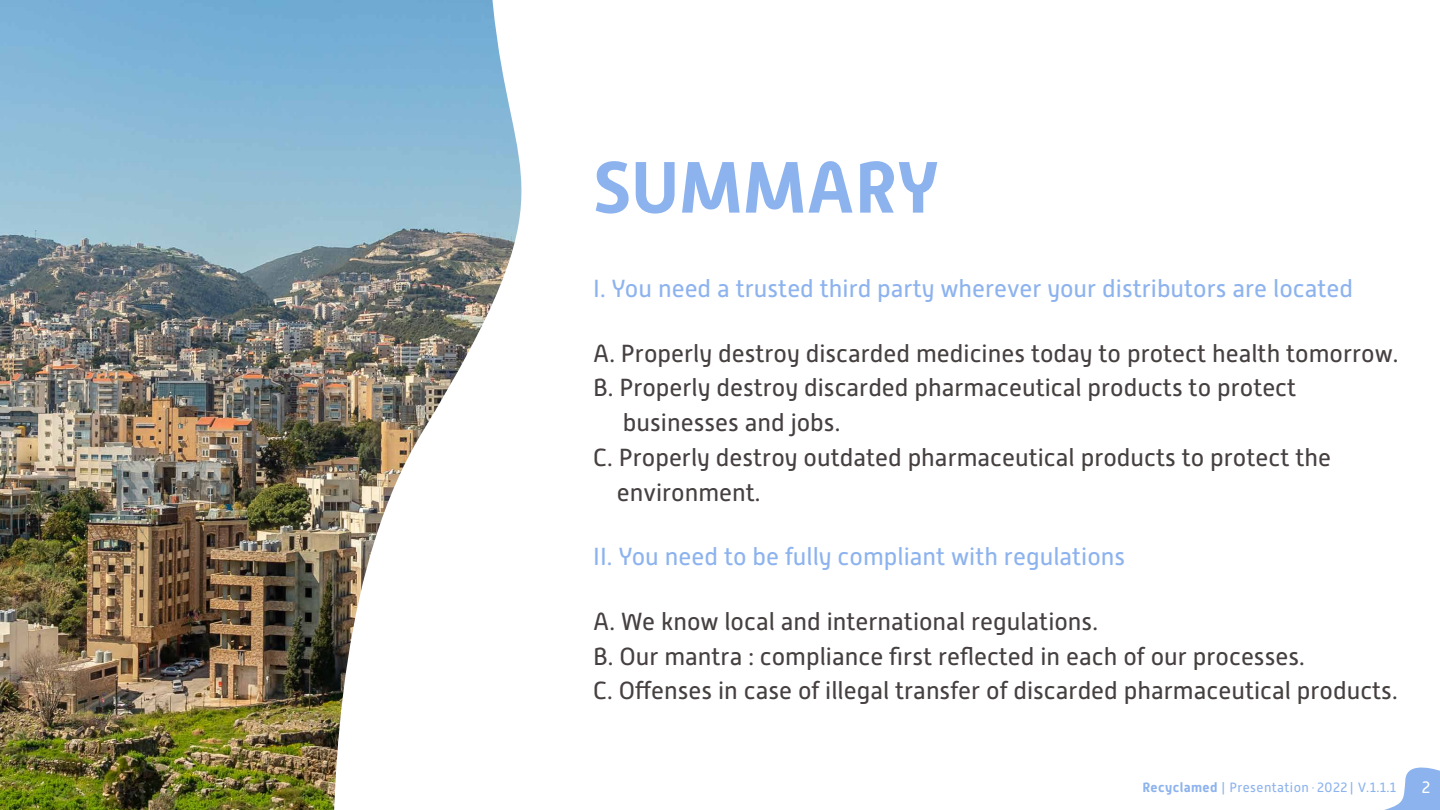
<style>
.page{position:relative;width:1440px;height:810px;background:#fff}
.page>*{position:absolute;margin:0;border:0;box-sizing:border-box;transform-origin:0 0}
.t1{font:700 72.45px "Alwyn New";color:#8db3ee}
.t2{font:24.67px/34.8px "Alwyn New";color:#464040}
.t3{font:24.67px "Alwyn New";color:#8db3ee}
.t4{font:13.5px "Alwyn New";letter-spacing:.03em;color:#8db3ee}
.s1{font-weight:700}
.s2{font-size:16.5px}
.s3{font-size:16.5px;color:#fff}
</style>
<div class="page">
<img style="left:0;top:0;width:269px;height:810px">
<img style="left:269px;top:0;width:253px;height:810px">
<svg style="left:1384px;top:767px;width:56px;height:43px"></svg>
<h1 class="t1" style="left:593px;top:146px;width:348px">SUMMARY</h1>
<p class="t3" style="left:593px;top:275px;width:761px">I. You need a trusted third party wherever your distributors are located</p>
<p class="t2" style="left:593px;top:336px;width:807px">A. Properly destroy discarded medicines today to protect health tomorrow.</p>
<p class="t2" style="left:593px;top:371px;width:705px">B. Properly destroy discarded pharmaceutical products to protect</p>
<p class="t2" style="left:623px;top:405px;width:219px">businesses and jobs.</p>
<p class="t2" style="left:593px;top:440px;width:739px">C. Properly destroy outdated pharmaceutical products to protect the</p>
<p class="t2" style="left:617px;top:475px;width:145px">environment.</p>
<p class="t3" style="left:593px;top:543px;width:534px">II. You need to be fully compliant with regulations</p>
<p class="t2" style="left:593px;top:604px;width:806px">A. We know local and international regulations.<br>B. Our mantra : compliance first reflected in each of our processes.<br>C. Offenses in case of illegal transfer of discarded pharmaceutical products.</p>
<p class="t4" style="left:1143px;top:779px;width:289px"><span class="s1">Recyclamed</span> | Presentation · 2022 | V.1.1.1 <span class="s2">2</span><span class="s3">2</span></p>
</div>
